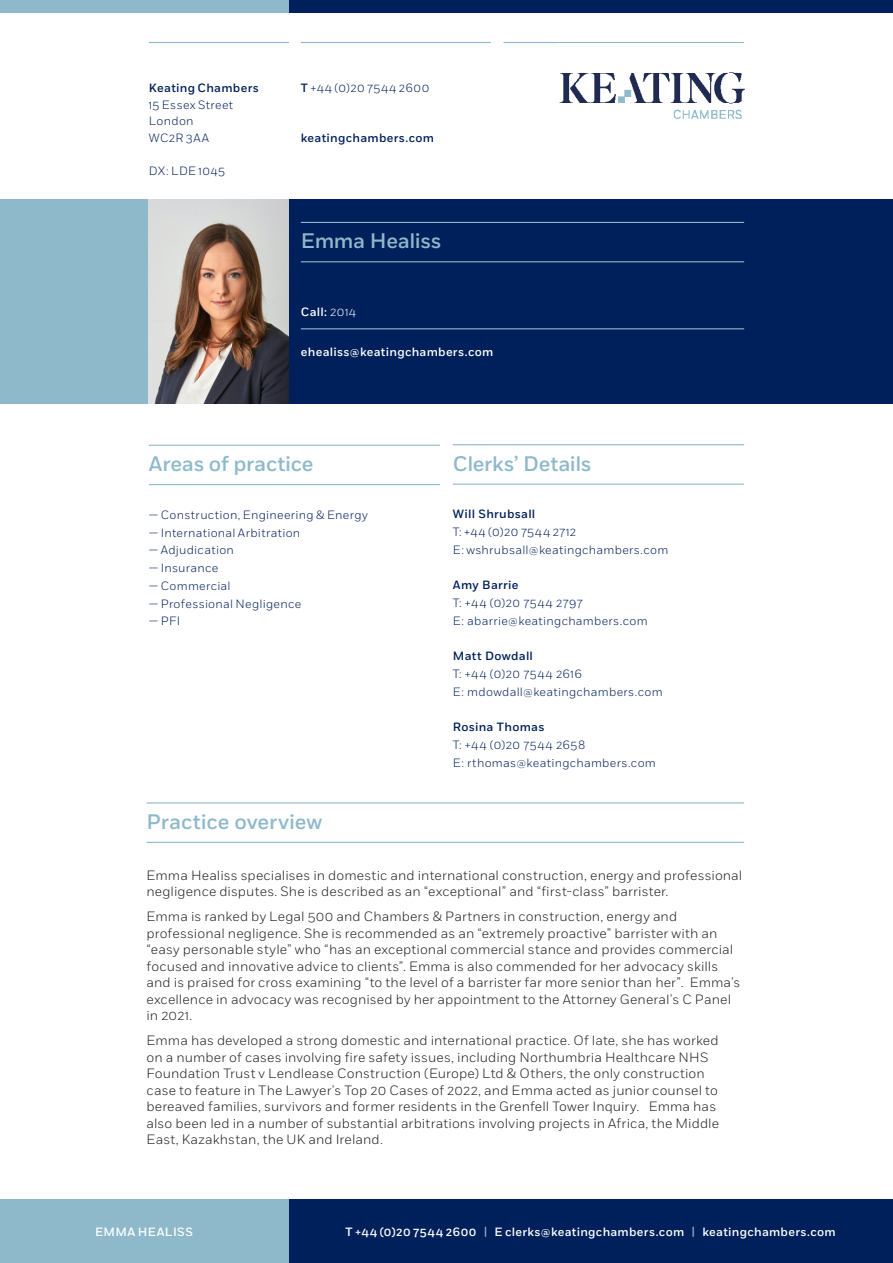
<style>
.page{position:relative;width:893px;height:1263px;background:#fff}
.page>*{position:absolute;margin:0;border:0;box-sizing:border-box;transform-origin:0 0}
.t1{font:500 21px "Fort";letter-spacing:-.01em;color:#8db9ca}
.t2{font:300 13.5px/16.5px "Fort";letter-spacing:.01em;color:#231f20}
.Clerks_Bld{font:300 12px "Fort";letter-spacing:.025em;color:#00205b}
.t3{font:500 12px "Fort";letter-spacing:.025em;color:#fff}
.Clerks_Bld-2{font:500 12px "Fort";letter-spacing:.025em;color:#00205b}
.Clerks_Bld-3{font:300 12px "Fort";letter-spacing:.06em;color:#00205b}
.Clerks_Bld-4{font:300 12px "Fort";letter-spacing:.05em;color:#00205b}
.Clerks_Bld-5{font:300 12px "Fort";letter-spacing:.055em;color:#00205b}
.s1{font-weight:500}
.s2{font-weight:300}
.s3{color:#8db9ca}
</style>
<div class="page">
<div style="left:288px;top:1199px;width:605px;height:64px;background:#00205b"></div>
<div style="left:0;top:1199px;width:288px;height:64px;background:#8db9ca"></div>
<div style="left:289px;top:0;width:604px;height:13px;background:#00205b"></div>
<div style="left:0;top:0;width:289px;height:13px;background:#8db9ca"></div>
<hr style="left:301px;top:42px;width:190px;height:1px;background:#8db9ca">
<hr style="left:504px;top:42px;width:240px;height:1px;background:#8db9ca">
<hr style="left:149px;top:42px;width:140px;height:1px;background:#8db9ca">
<div style="left:288px;top:200px;width:605px;height:204px;background:#00205b"></div>
<div style="left:0;top:200px;width:149px;height:204px;background:#8db9ca"></div>
<img style="left:559px;top:72px;width:186px;height:47px">
<hr style="left:146px;top:802px;width:598px;height:1px;background:#8db9ca">
<hr style="left:146px;top:842px;width:598px;height:1px;background:#8db9ca">
<hr style="left:453px;top:444px;width:291px;height:1px;background:#8db9ca">
<hr style="left:453px;top:484px;width:291px;height:1px;background:#8db9ca">
<hr style="left:149px;top:445px;width:291px;height:1px;background:#8db9ca">
<hr style="left:149px;top:484px;width:291px;height:1px;background:#8db9ca">
<img style="left:149px;top:200px;width:139px;height:204px">
<hr style="left:301px;top:222px;width:443px;height:1px;background:#8db9ca">
<hr style="left:301px;top:261px;width:443px;height:1px;background:#8db9ca">
<hr style="left:301px;top:328px;width:443px;height:1px;background:#8db9ca">
<p class="Clerks_Bld-2" style="left:149px;top:81px;width:112px">Keating Chambers</p>
<p class="Clerks_Bld" style="left:149px;top:97px;width:86px">15 Essex Street</p>
<p class="Clerks_Bld" style="left:149px;top:114px;width:46px">London</p>
<p class="Clerks_Bld" style="left:149px;top:130px;width:62px">WC2R 3AA</p>
<p class="Clerks_Bld" style="left:149px;top:163px;width:78px">DX: LDE 1045</p>
<p class="Clerks_Bld-4" style="left:301px;top:81px;width:130px"><span class="s1">T</span> +44 (0)20 7544 2600</p>
<p class="Clerks_Bld-2" style="left:301px;top:130px;width:135px">keatingchambers.com</p>
<p class="t1" style="left:301px;top:228px;width:142px">Emma Healiss</p>
<p class="t3" style="left:301px;top:304px;width:57px">Call: <span class="s2">2014</span></p>
<p class="t3" style="left:301px;top:345px;width:194px">ehealiss@keatingchambers.com</p>
<p class="t1" style="left:149px;top:451px;width:166px">Areas of practice</p>
<p class="Clerks_Bld" style="left:149px;top:507px;width:221px">— Construction, Engineering &amp; Energy</p>
<p class="Clerks_Bld" style="left:149px;top:525px;width:153px">— International Arbitration</p>
<p class="Clerks_Bld" style="left:149px;top:543px;width:87px">— Adjudication</p>
<p class="Clerks_Bld" style="left:149px;top:561px;width:71px">— Insurance</p>
<p class="Clerks_Bld" style="left:149px;top:578px;width:83px">— Commercial</p>
<p class="Clerks_Bld" style="left:149px;top:596px;width:154px">— Professional Negligence</p>
<p class="Clerks_Bld" style="left:149px;top:614px;width:33px">— PFI</p>
<p class="t1" style="left:146px;top:809px;width:177px">Practice overview</p>
<p class="t1" style="left:453px;top:451px;width:140px">Clerks’ Details</p>
<p class="Clerks_Bld-2" style="left:453px;top:507px;width:84px">Will Shrubsall</p>
<p class="Clerks_Bld-3" style="left:453px;top:525px;width:125px">T: +44 (0)20 7544 2712</p>
<p class="Clerks_Bld" style="left:453px;top:542px;width:217px">E: wshrubsall@keatingchambers.com</p>
<p class="Clerks_Bld-2" style="left:453px;top:578px;width:67px">Amy Barrie</p>
<p class="Clerks_Bld-3" style="left:453px;top:596px;width:131px">T: +44 (0)20 7544 2797</p>
<p class="Clerks_Bld" style="left:453px;top:613px;width:196px">E: abarrie@keatingchambers.com</p>
<p class="Clerks_Bld-2" style="left:453px;top:649px;width:82px">Matt Dowdall</p>
<p class="Clerks_Bld-4" style="left:453px;top:667px;width:130px">T: +44 (0)20 7544 2616</p>
<p class="Clerks_Bld" style="left:453px;top:685px;width:211px">E: mdowdall@keatingchambers.com</p>
<p class="Clerks_Bld-2" style="left:453px;top:720px;width:93px">Rosina Thomas</p>
<p class="Clerks_Bld-5" style="left:453px;top:738px;width:134px">T: +44 (0)20 7544 2658</p>
<p class="Clerks_Bld" style="left:453px;top:756px;width:205px">E: rthomas@keatingchambers.com</p>
<p class="t2" style="left:146px;top:867px;width:597px">Emma Healiss specialises in domestic and international construction, energy and professional negligence disputes. She is described as an “exceptional” and “first-class” barrister.</p>
<p class="t2" style="left:146px;top:908px;width:595px">Emma is ranked by Legal 500 and Chambers &amp; Partners in construction, energy and professional negligence. She is recommended as an “extremely proactive” barrister with an “easy personable style” who “has an exceptional commercial stance and provides commercial focused and innovative advice to clients”. Emma is also commended for her advocacy skills and is praised for cross examining “to the level of a barrister far more senior than her”. Emma’s excellence in advocacy was recognised by her appointment to the Attorney General’s C Panel in 2021.</p>
<p class="t2" style="left:146px;top:1032px;width:574px">Emma has developed a strong domestic and international practice. Of late, she has worked on a number of cases involving fire safety issues, including Northumbria Healthcare NHS Foundation Trust v Lendlease Construction (Europe) Ltd &amp; Others, the only construction case to feature in The Lawyer’s Top 20 Cases of 2022, and Emma acted as junior counsel to bereaved families, survivors and former residents in the Grenfell Tower Inquiry. Emma has also been led in a number of substantial arbitrations involving projects in Africa, the Middle East, Kazakhstan, the UK and Ireland.</p>
<p class="t3" style="left:95px;top:1224px;width:99px">EMMA HEALISS</p>
<p class="t3" style="left:345px;top:1224px;width:492px">T +44 (0)20 7544 2600 <span class="s3">|</span> E clerks@keatingchambers.com <span class="s3">|</span> keatingchambers.com</p>
</div>
